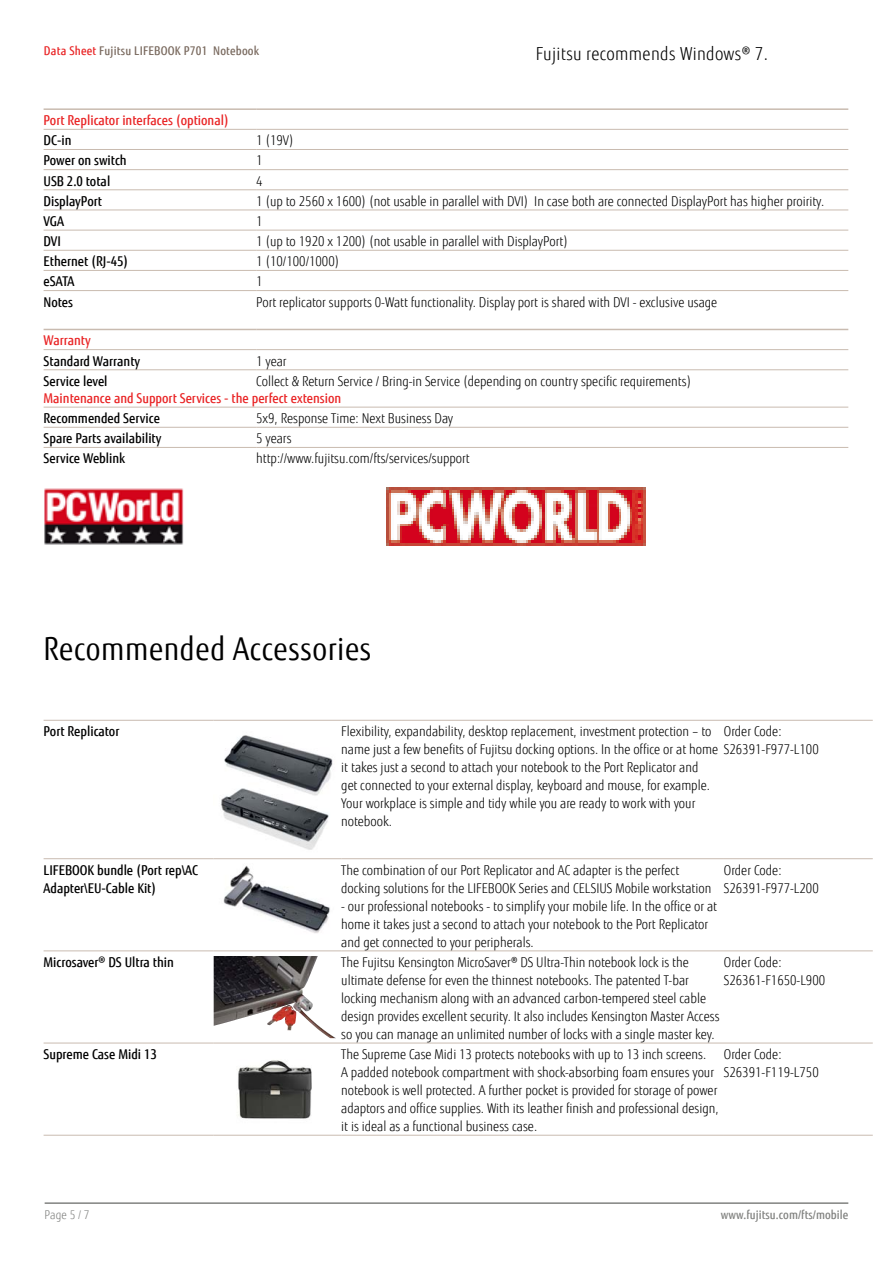
<style>
.page{position:relative;width:893px;height:1263px;background:#fff}
.page>*{position:absolute;margin:0;border:0;box-sizing:border-box;transform-origin:0 0}
.t1{font:31.5px "Fujitsu Sans";letter-spacing:.02em;color:#000;scale:.9 1}
.t2{font:300 18px "Fujitsu Sans";letter-spacing:.02em;color:#000;scale:.9 1}
.t3{font:300 13.5px/18px "Fujitsu Sans";color:#000;scale:.9 1}
.t4{font:500 13.5px/18px "Fujitsu Sans";color:#000;scale:.9 1}
.t5{font:500 13.5px "Fujitsu Sans";color:#e92425;scale:.9 1}
.t6{font:500 12px "Fujitsu Sans";letter-spacing:.02em;color:#79695e;scale:.9 1}
.t7{font:500 12px "Fujitsu Sans";letter-spacing:.005em;color:#818280;scale:.9 1}
.t8{font:300 12px "Fujitsu Sans";color:#818280;scale:.9 1}
.s1{color:#e92425}
</style>
<div class="page">
<hr style="left:45px;top:1202px;width:803px;height:2px;background:#818280">
<hr style="left:44px;top:108px;width:212px;height:2px;background:#c9bbb0">
<hr style="left:256px;top:108px;width:592px;height:2px;background:#c9bbb0">
<hr style="left:44px;top:129px;width:212px;height:1px;background:#c9bbb0">
<hr style="left:256px;top:129px;width:592px;height:1px;background:#c9bbb0">
<hr style="left:44px;top:149px;width:212px;height:1px;background:#c9bbb0">
<hr style="left:256px;top:149px;width:592px;height:1px;background:#c9bbb0">
<hr style="left:44px;top:169px;width:212px;height:1px;background:#c9bbb0">
<hr style="left:256px;top:169px;width:592px;height:1px;background:#c9bbb0">
<hr style="left:44px;top:189px;width:212px;height:1px;background:#c9bbb0">
<hr style="left:256px;top:189px;width:592px;height:1px;background:#c9bbb0">
<hr style="left:44px;top:210px;width:212px;height:1px;background:#c9bbb0">
<hr style="left:256px;top:210px;width:592px;height:1px;background:#c9bbb0">
<hr style="left:44px;top:230px;width:212px;height:1px;background:#c9bbb0">
<hr style="left:256px;top:230px;width:592px;height:1px;background:#c9bbb0">
<hr style="left:44px;top:250px;width:212px;height:1px;background:#c9bbb0">
<hr style="left:256px;top:250px;width:592px;height:1px;background:#c9bbb0">
<hr style="left:44px;top:270px;width:212px;height:1px;background:#c9bbb0">
<hr style="left:256px;top:270px;width:592px;height:1px;background:#c9bbb0">
<hr style="left:44px;top:290px;width:212px;height:1px;background:#c9bbb0">
<hr style="left:256px;top:290px;width:592px;height:1px;background:#c9bbb0">
<hr style="left:44px;top:329px;width:212px;height:1px;background:#c9bbb0">
<hr style="left:256px;top:329px;width:592px;height:1px;background:#c9bbb0">
<hr style="left:44px;top:349px;width:212px;height:1px;background:#c9bbb0">
<hr style="left:256px;top:349px;width:592px;height:1px;background:#c9bbb0">
<hr style="left:44px;top:369px;width:212px;height:1px;background:#c9bbb0">
<hr style="left:256px;top:369px;width:592px;height:1px;background:#c9bbb0">
<hr style="left:44px;top:407px;width:212px;height:1px;background:#c9bbb0">
<hr style="left:256px;top:407px;width:592px;height:1px;background:#c9bbb0">
<hr style="left:44px;top:427px;width:212px;height:1px;background:#c9bbb0">
<hr style="left:256px;top:427px;width:592px;height:1px;background:#c9bbb0">
<hr style="left:44px;top:447px;width:212px;height:1px;background:#c9bbb0">
<hr style="left:256px;top:447px;width:592px;height:1px;background:#c9bbb0">
<img style="left:44px;top:488px;width:139px;height:57px">
<img style="left:386px;top:488px;width:260px;height:57px">
<hr style="left:44px;top:720px;width:170px;height:1px;background:#c9bbb0">
<hr style="left:214px;top:720px;width:127px;height:1px;background:#c9bbb0">
<hr style="left:341px;top:720px;width:383px;height:1px;background:#c9bbb0">
<hr style="left:724px;top:720px;width:149px;height:1px;background:#c9bbb0">
<hr style="left:44px;top:858px;width:170px;height:1px;background:#c9bbb0">
<hr style="left:214px;top:858px;width:127px;height:1px;background:#c9bbb0">
<hr style="left:341px;top:858px;width:383px;height:1px;background:#c9bbb0">
<hr style="left:724px;top:858px;width:149px;height:1px;background:#c9bbb0">
<hr style="left:44px;top:950px;width:170px;height:1px;background:#c9bbb0">
<hr style="left:214px;top:950px;width:127px;height:1px;background:#c9bbb0">
<hr style="left:341px;top:950px;width:383px;height:1px;background:#c9bbb0">
<hr style="left:724px;top:950px;width:149px;height:1px;background:#c9bbb0">
<hr style="left:44px;top:1043px;width:170px;height:1px;background:#c9bbb0">
<hr style="left:214px;top:1043px;width:127px;height:1px;background:#c9bbb0">
<hr style="left:341px;top:1043px;width:383px;height:1px;background:#c9bbb0">
<hr style="left:724px;top:1043px;width:149px;height:1px;background:#c9bbb0">
<hr style="left:44px;top:1135px;width:170px;height:1px;background:#c9bbb0">
<hr style="left:214px;top:1135px;width:127px;height:1px;background:#c9bbb0">
<hr style="left:341px;top:1135px;width:383px;height:1px;background:#c9bbb0">
<hr style="left:724px;top:1135px;width:149px;height:1px;background:#c9bbb0">
<img style="left:221px;top:735px;width:112px;height:115px">
<img style="left:223px;top:865px;width:107px;height:68px">
<img style="left:214px;top:956px;width:122px;height:82px">
<img style="left:238px;top:1060px;width:74px;height:59px">
<p class="t6" style="left:44px;top:43px;width:241px"><span class="s1">Data Sheet</span> Fujitsu LIFEBOOK P701 Notebook</p>
<h2 class="t2" style="left:536px;top:43px;width:260px">Fujitsu recommends Windows® 7.</h2>
<p class="t5" style="left:44px;top:112px;width:207px">Port Replicator interfaces (optional)</p>
<p class="t4" style="left:44px;top:132px;width:33px">DC-in</p>
<p class="t3" style="left:256px;top:132px;width:43px">1 (19V)</p>
<p class="t4" style="left:44px;top:152px;width:94px">Power on switch</p>
<p class="t3" style="left:256px;top:152px;width:9px">1</p>
<p class="t4" style="left:44px;top:172px;width:76px">USB 2.0 total</p>
<p class="t3" style="left:256px;top:172px;width:9px">4</p>
<p class="t4" style="left:44px;top:192px;width:66px">DisplayPort</p>
<p class="t3" style="left:256px;top:192px;width:633px">1 (up to 2560 x 1600) (not usable in parallel with DVI) In case both are connected DisplayPort has higher proirity.</p>
<p class="t4" style="left:44px;top:212px;width:24px">VGA</p>
<p class="t3" style="left:256px;top:212px;width:9px">1</p>
<p class="t4" style="left:44px;top:232px;width:21px">DVI</p>
<p class="t3" style="left:256px;top:232px;width:348px">1 (up to 1920 x 1200) (not usable in parallel with DisplayPort)</p>
<p class="t4" style="left:44px;top:252px;width:96px">Ethernet (RJ-45)</p>
<p class="t3" style="left:256px;top:253px;width:94px">1 (10/100/1000)</p>
<p class="t4" style="left:44px;top:273px;width:36px">eSATA</p>
<p class="t3" style="left:256px;top:273px;width:9px">1</p>
<p class="t4" style="left:44px;top:293px;width:34px">Notes</p>
<p class="t3" style="left:256px;top:293px;width:514px">Port replicator supports 0-Watt functionality. Display port is shared with DVI - exclusive usage</p>
<p class="t5" style="left:44px;top:332px;width:54px">Warranty</p>
<p class="t4" style="left:44px;top:352px;width:109px">Standard Warranty</p>
<p class="t3" style="left:256px;top:352px;width:35px">1 year</p>
<p class="t4" style="left:44px;top:372px;width:73px">Service level</p>
<p class="t3" style="left:256px;top:372px;width:485px">Collect &amp; Return Service / Bring-in Service (depending on country specific requirements)</p>
<p class="t5" style="left:44px;top:390px;width:332px">Maintenance and Support Services - the perfect extension</p>
<p class="t4" style="left:44px;top:409px;width:131px">Recommended Service</p>
<p class="t3" style="left:256px;top:409px;width:220px">5x9, Response Time: Next Business Day</p>
<p class="t4" style="left:44px;top:429px;width:133px">Spare Parts availability</p>
<p class="t3" style="left:256px;top:430px;width:41px">5 years</p>
<p class="t4" style="left:44px;top:450px;width:92px">Service Weblink</p>
<p class="t3" style="left:256px;top:450px;width:239px">http://www.fujitsu.com/fts/services/support</p>
<h1 class="t1" style="left:44px;top:630px;width:365px">Recommended Accessories</h1>
<p class="t3" style="left:724px;top:722px;width:66px">Order Code:</p>
<p class="t4" style="left:44px;top:722px;width:86px">Port Replicator</p>
<p class="t3" style="left:341px;top:722px;width:532px">Flexibility, expandability, desktop replacement, investment protection – to<br>name just a few benefits of Fujitsu docking options. In the office or at home S26391-F977-L100 it takes just a second to attach your notebook to the Port Replicator and<br>get connected to your external display, keyboard and mouse, for example.<br>Your workplace is simple and tidy while you are ready to work with your<br>notebook.</p>
<p class="t4" style="left:44px;top:861px;width:173px">LIFEBOOK bundle (Port rep\AC<br>Adapter\EU-Cable Kit)</p>
<p class="t3" style="left:341px;top:861px;width:413px">The combination of our Port Replicator and AC adapter is the perfect docking solutions for the LIFEBOOK Series and CELSIUS Mobile workstation</p>
<p class="t3" style="left:341px;top:897px;width:419px">- our professional notebooks - to simplify your mobile life. In the office or at home it takes just a second to attach your notebook to the Port Replicator and get connected to your peripherals.</p>
<p class="t3" style="left:724px;top:861px;width:107px">Order Code:<br>S26391-F977-L200</p>
<p class="t4" style="left:44px;top:953px;width:146px">Microsaver® DS Ultra thin</p>
<p class="t3" style="left:341px;top:953px;width:422px">The Fujitsu Kensington MicroSaver® DS Ultra-Thin notebook lock is the ultimate defense for even the thinnest notebooks. The patented T-bar locking mechanism along with an advanced carbon-tempered steel cable design provides excellent security. It also includes Kensington Master Access so you can manage an unlimited number of locks with a single master key.</p>
<p class="t3" style="left:724px;top:953px;width:114px">Order Code:<br>S26361-F1650-L900</p>
<p class="t4" style="left:44px;top:1045px;width:127px">Supreme Case Midi 13</p>
<p class="t3" style="left:341px;top:1045px;width:421px">The Supreme Case Midi 13 protects notebooks with up to 13 inch screens.<br>A padded notebook compartment with shock-absorbing foam ensures your notebook is well protected. A further pocket is provided for storage of power adaptors and office supplies. With its leather finish and professional design, it is ideal as a functional business case.</p>
<p class="t3" style="left:724px;top:1045px;width:107px">Order Code:<br>S26391-F119-L750</p>
<p class="t8" style="left:45px;top:1208px;width:51px">Page 5 / 7</p>
<p class="t7" style="left:721px;top:1208px;width:143px">www.fujitsu.com/fts/mobile</p>
</div>
